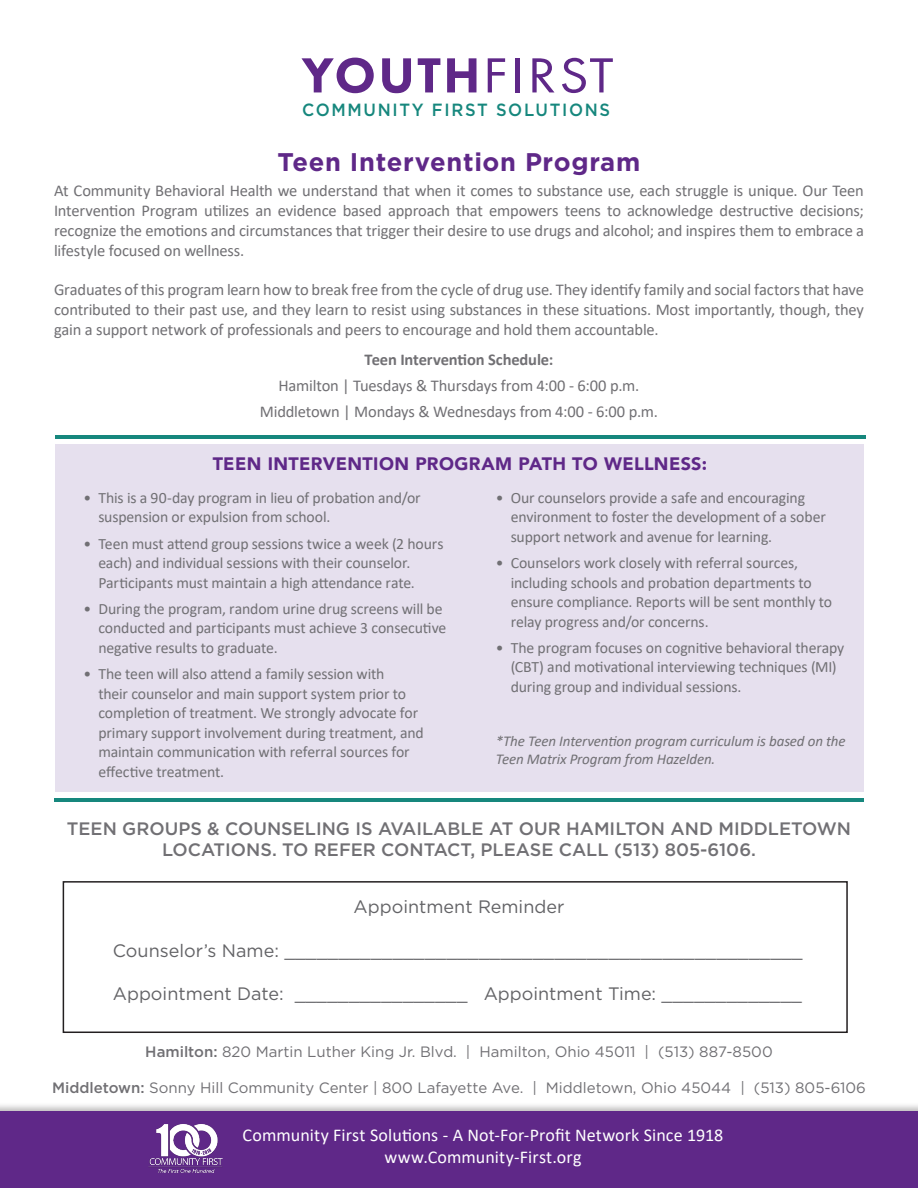
<style>
.page{position:relative;width:918px;height:1188px;background:#fff}
.page>*{position:absolute;margin:0;border:0;box-sizing:border-box;transform-origin:0 0}
.t1{font:800 51.15px "Futura PT";letter-spacing:.05em;color:#5f2888}
.t2{font:700 25.5px "Gotham";letter-spacing:.025em;color:#5f2888}
.t3{font:18px "Gotham";color:#636366}
.t4{font:500 18px/21.6px "Gotham";color:#717074;text-align:center}
.t5{font:18px "Calibri";letter-spacing:.005em;color:#fff}
.t6{font:900 18px "Avenir";letter-spacing:.02em;color:#5f2888}
.t7{font:500 17.7px "Gotham";letter-spacing:.1em;color:#16877d;scale:.94 1}
.t8{font:16.5px/19.8px "Calibri";letter-spacing:-.01em;color:#717074;text-align:justify}
.t9{font:700 16.5px "Calibri";letter-spacing:-.01em;color:#717074}
.t10{font:15.75px/19.5px "Calibri";letter-spacing:-.01em;color:#717074}
.t11{font:15px "Gotham";color:#717074}
.t12{font:italic 15px/18px "Calibri";letter-spacing:-.01em;color:#717074}
.s1{font-weight:400}
.s2{font-weight:500}
</style>
<div class="page">
<div style="left:0;top:1102px;width:918px;height:86px;background:#231f20;opacity:.3"></div>
<div style="left:0;top:1112px;width:918px;height:76px;background:#5f2888"></div>
<div style="left:56px;top:444px;width:808px;height:348px;background:#e6e0ee"></div>
<hr style="left:54px;top:798px;width:810px;height:3px;background:#16877d">
<hr style="left:56px;top:435px;width:810px;height:4px;background:#16877d">
<div style="left:63px;top:881px;width:785px;height:152px;border:2px solid #231f20"></div>
<img style="left:148px;top:1124px;width:75px;height:49px">
<p class="t1" style="left:301px;top:43px;width:314px">YOUTH<span class="s1">FIRST</span></p>
<p class="t7" style="left:302px;top:98px;width:329px">COMMUNITY FIRST SOLUTIONS</p>
<p class="t2" style="left:278px;top:145px;width:364px">Teen Intervention Program</p>
<p class="t8" style="left:54px;top:180px;width:812px">At Community Behavioral Health we understand that when it comes to substance use, each struggle is unique. Our Teen Intervention Program utilizes an evidence based approach that empowers teens to acknowledge destructive decisions; recognize the emotions and circumstances that trigger their desire to use drugs and alcohol; and inspires them to embrace a lifestyle focused on wellness.</p>
<p class="t8" style="left:54px;top:279px;width:811px">Graduates of this program learn how to break free from the cycle of drug use. They identify family and social factors that have contributed to their past use, and they learn to resist using substances in these situations. Most importantly, though, they gain a support network of professionals and peers to encourage and hold them accountable.</p>
<p class="t9" style="left:365px;top:347px;width:190px">Teen Intervention Schedule:</p>
<p class="t8" style="left:279px;top:375px;width:362px">Hamilton | Tuesdays &amp; Thursdays from 4:00 - 6:00 p.m.</p>
<p class="t8" style="left:260px;top:401px;width:400px">Middletown | Mondays &amp; Wednesdays from 4:00 - 6:00 p.m.</p>
<p class="t6" style="left:213px;top:449px;width:496px">TEEN INTERVENTION PROGRAM PATH TO WELLNESS:</p>
<p class="t10" style="left:98px;top:487px;width:324px;text-indent:-15px">• This is a 90-day program in lieu of probation and/or suspension or expulsion from school.</p>
<p class="t10" style="left:98px;top:533px;width:347px;text-indent:-15px">• Teen must attend group sessions twice a week (2 hours each) and individual sessions with their counselor.<br>Participants must maintain a high attendance rate.</p>
<p class="t10" style="left:98px;top:598px;width:350px;text-indent:-15px">• During the program, random urine drug screens will be conducted and participants must achieve 3 consecutive negative results to graduate.</p>
<p class="t10" style="left:98px;top:664px;width:327px;text-indent:-15px">• The teen will also attend a family session with<br>their counselor and main support system prior to completion of treatment. We strongly advocate for primary support involvement during treatment, and maintain communication with referral sources for effective treatment.</p>
<p class="t10" style="left:511px;top:487px;width:317px;text-indent:-15px">• Our counselors provide a safe and encouraging environment to foster the development of a sober support network and avenue for learning.</p>
<p class="t10" style="left:511px;top:553px;width:323px;text-indent:-15px">• Counselors work closely with referral sources, including schools and probation departments to ensure compliance. Reports will be sent monthly to relay progress and/or concerns.</p>
<p class="t10" style="left:511px;top:637px;width:335px;text-indent:-15px">• The program focuses on cognitive behavioral therapy (CBT) and motivational interviewing techniques (MI) during group and individual sessions.</p>
<p class="t12" style="left:496px;top:731px;width:351px">*The Teen Intervention program curriculum is based on the<br>Teen Matrix Program from Hazelden.</p>
<p class="t4" style="left:67px;top:817px;width:786px">TEEN GROUPS &amp; COUNSELING IS AVAILABLE AT OUR HAMILTON AND MIDDLETOWN<br>LOCATIONS. TO REFER CONTACT, PLEASE CALL (513) 805-6106.</p>
<p class="t3" style="left:354px;top:896px;width:212px">Appointment Reminder</p>
<p class="t3" style="left:113px;top:939px;width:691px">Counselor’s Name: ________________________________________________</p>
<p class="t3" style="left:113px;top:982px;width:691px">Appointment Date: ________________ Appointment Time: _____________</p>
<p class="t11" style="left:145px;top:1042px;width:629px"><span class="s2">Hamilton:</span> 820 Martin Luther King Jr. Blvd. | Hamilton, Ohio 45011 | (513) 887-8500</p>
<p class="t11" style="left:52px;top:1078px;width:815px"><span class="s2">Middletown:</span> Sonny Hill Community Center | 800 Lafayette Ave. | Middletown, Ohio 45044 | (513) 805-6106</p>
<p class="t5" style="left:243px;top:1122px;width:482px">Community First Solutions - A Not-For-Profit Network Since 1918</p>
<p class="t5" style="left:384px;top:1144px;width:199px">www.Community-First.org</p>
</div>
